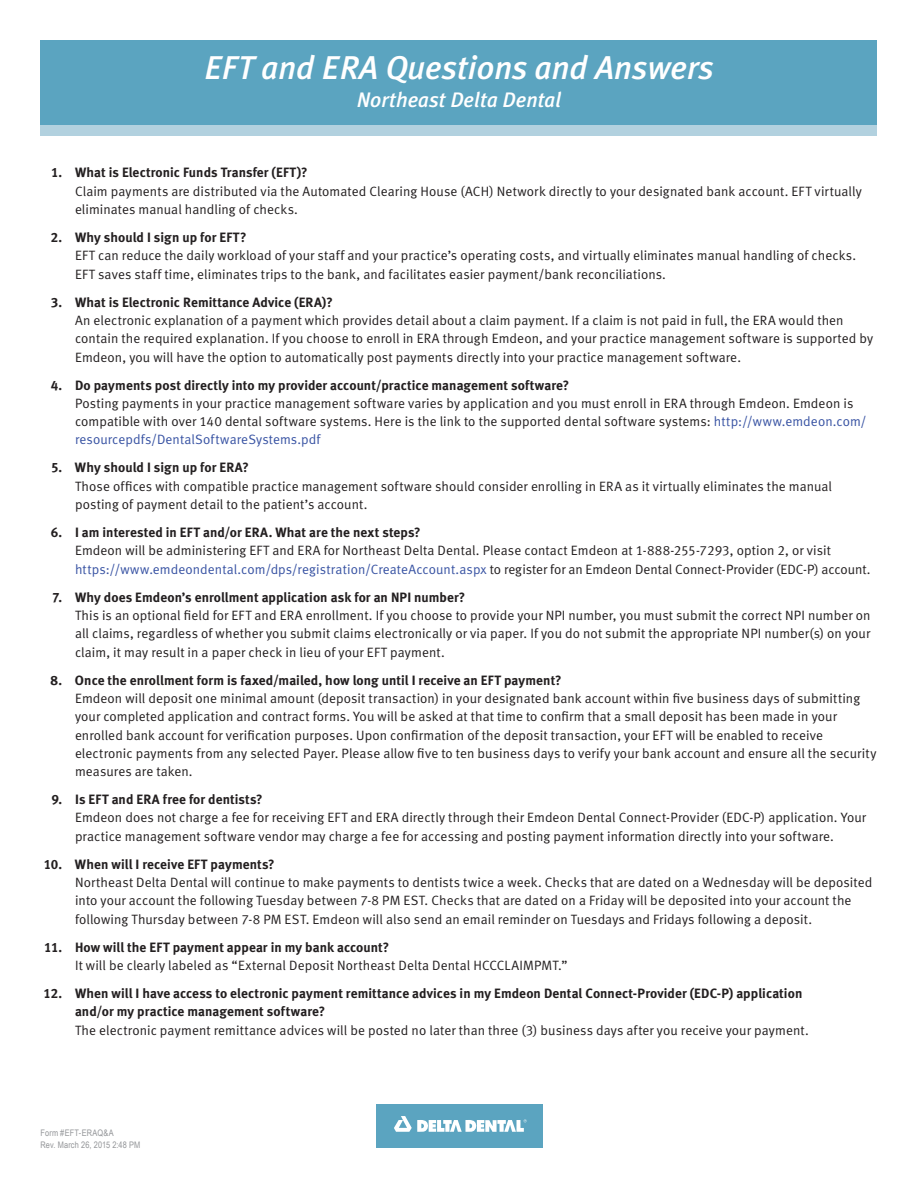
<style>
.page{position:relative;width:918px;height:1188px;background:#fff}
.page>*{position:absolute;margin:0;border:0;box-sizing:border-box;transform-origin:0 0}
.t1{font:italic 500 33px "Meta Plus";color:#fff}
.t2{font:italic 500 21px "Meta Plus";color:#fff}
.List_Paragraph{font:13.5px/18.3px "Meta Normal LF";letter-spacing:.005em;color:#231f20}
.List_Paragraph-2{font:13.5px/18.3px "Meta Bold LF";letter-spacing:.005em;color:#231f20}
.t3{font:9px "Arial Narrow";letter-spacing:.02em;color:#939598}
.s1{font-family:"Meta Bold LF"}
.s2{color:#3853a3}
.s3{font-family:"Meta Normal LF"}
</style>
<div class="page">
<div style="left:40px;top:40px;width:838px;height:85px;background:#5ba4c0"></div>
<div style="left:40px;top:125px;width:838px;height:11px;background:#b2d1df"></div>
<div style="left:376px;top:1104px;width:166px;height:44px;background:#5ba4c0"></div>
<svg style="left:394px;top:1116px;width:133px;height:16px"></svg>
<p class="t1" style="left:204px;top:48px;width:511px">EFT and ERA Questions and Answers</p>
<p class="t2" style="left:357px;top:88px;width:206px">Northeast Delta Dental</p>
<p class="List_Paragraph" style="left:75px;top:163px;width:788px;text-indent:-24px"><span class="s1">1. What is Electronic Funds Transfer (EFT)?<br></span>Claim payments are distributed via the Automated Clearing House (ACH) Network directly to your designated bank account. EFT virtually eliminates manual handling of checks.</p>
<p class="List_Paragraph" style="left:75px;top:228px;width:783px;text-indent:-24px"><span class="s1">2. Why should I sign up for EFT?<br></span>EFT can reduce the daily workload of your staff and your practice’s operating costs, and virtually eliminates manual handling of checks.<br>EFT saves staff time, eliminates trips to the bank, and facilitates easier payment/bank reconciliations.</p>
<p class="List_Paragraph" style="left:75px;top:293px;width:800px;text-indent:-24px"><span class="s1">3. What is Electronic Remittance Advice (ERA)?<br></span>An electronic explanation of a payment which provides detail about a claim payment. If a claim is not paid in full, the ERA would then contain the required explanation. If you choose to enroll in ERA through Emdeon, and your practice management software is supported by Emdeon, you will have the option to automatically post payments directly into your practice management software.</p>
<p class="List_Paragraph" style="left:75px;top:376px;width:793px;text-indent:-24px"><span class="s1">4. Do payments post directly into my provider account/practice management software?<br></span>Posting payments in your practice management software varies by application and you must enroll in ERA through Emdeon. Emdeon is compatible with over 140 dental software systems. Here is the link to the supported dental software systems: <span class="s2">http://www.emdeon.com/ resourcepdfs/DentalSoftwareSystems.pdf</span></p>
<p class="List_Paragraph" style="left:75px;top:458px;width:759px;text-indent:-24px"><span class="s1">5. Why should I sign up for ERA?<br></span>Those offices with compatible practice management software should consider enrolling in ERA as it virtually eliminates the manual posting of payment detail to the patient’s account.</p>
<p class="List_Paragraph" style="left:75px;top:523px;width:797px;text-indent:-24px"><span class="s1">6. I am interested in EFT and/or ERA. What are the next steps?<br></span>Emdeon will be administering EFT and ERA for Northeast Delta Dental. Please contact Emdeon at 1-888-255-7293, option 2, or visit <span class="s2">https://www.emdeondental.com/dps/registration/CreateAccount.aspx</span> to register for an Emdeon Dental Connect-Provider (EDC-P) account.</p>
<p class="List_Paragraph" style="left:75px;top:588px;width:797px;text-indent:-23px"><span class="s1">7. Why does Emdeon’s enrollment application ask for an NPI number?<br></span>This is an optional field for EFT and ERA enrollment. If you choose to provide your NPI number, you must submit the correct NPI number on all claims, regardless of whether you submit claims electronically or via paper. If you do not submit the appropriate NPI number(s) on your claim, it may result in a paper check in lieu of your EFT payment.</p>
<p class="List_Paragraph" style="left:75px;top:671px;width:803px;text-indent:-24px"><span class="s1">8. Once the enrollment form is faxed/mailed, how long until I receive an EFT payment?<br></span>Emdeon will deposit one minimal amount (deposit transaction) in your designated bank account within five business days of submitting your completed application and contract forms. You will be asked at that time to confirm that a small deposit has been made in your enrolled bank account for verification purposes. Upon confirmation of the deposit transaction, your EFT will be enabled to receive electronic payments from any selected Payer. Please allow five to ten business days to verify your bank account and ensure all the security measures are taken.</p>
<p class="List_Paragraph" style="left:75px;top:790px;width:793px;text-indent:-24px"><span class="s1">9. Is EFT and ERA free for dentists?<br></span>Emdeon does not charge a fee for receiving EFT and ERA directly through their Emdeon Dental Connect-Provider (EDC-P) application. Your practice management software vendor may charge a fee for accessing and posting payment information directly into your software.</p>
<p class="List_Paragraph" style="left:75px;top:855px;width:799px;text-indent:-31px"><span class="s1">10. When will I receive EFT payments?<br></span>Northeast Delta Dental will continue to make payments to dentists twice a week. Checks that are dated on a Wednesday will be deposited into your account the following Tuesday between 7-8 PM EST. Checks that are dated on a Friday will be deposited into your account the following Thursday between 7-8 PM EST. Emdeon will also send an email reminder on Tuesdays and Fridays following a deposit.</p>
<p class="List_Paragraph" style="left:75px;top:938px;width:494px;text-indent:-31px"><span class="s1">11. How will the EFT payment appear in my bank account?<br></span>It will be clearly labeled as “External Deposit Northeast Delta Dental HCCCLAIMPMT.”</p>
<p class="List_Paragraph-2" style="left:75px;top:984px;width:735px;text-indent:-32px">12. When will I have access to electronic payment remittance advices in my Emdeon Dental Connect-Provider (EDC-P) application and/or my practice management software?<br><span class="s3">The electronic payment remittance advices will be posted no later than three (3) business days after you receive your payment.</span></p>
<p class="t3" style="left:40px;top:1126px;width:75px">Form #EFT-ERAQ&amp;A</p>
<p class="t3" style="left:40px;top:1138px;width:101px">Rev. March 26, 2015 2:48 PM</p>
</div>
